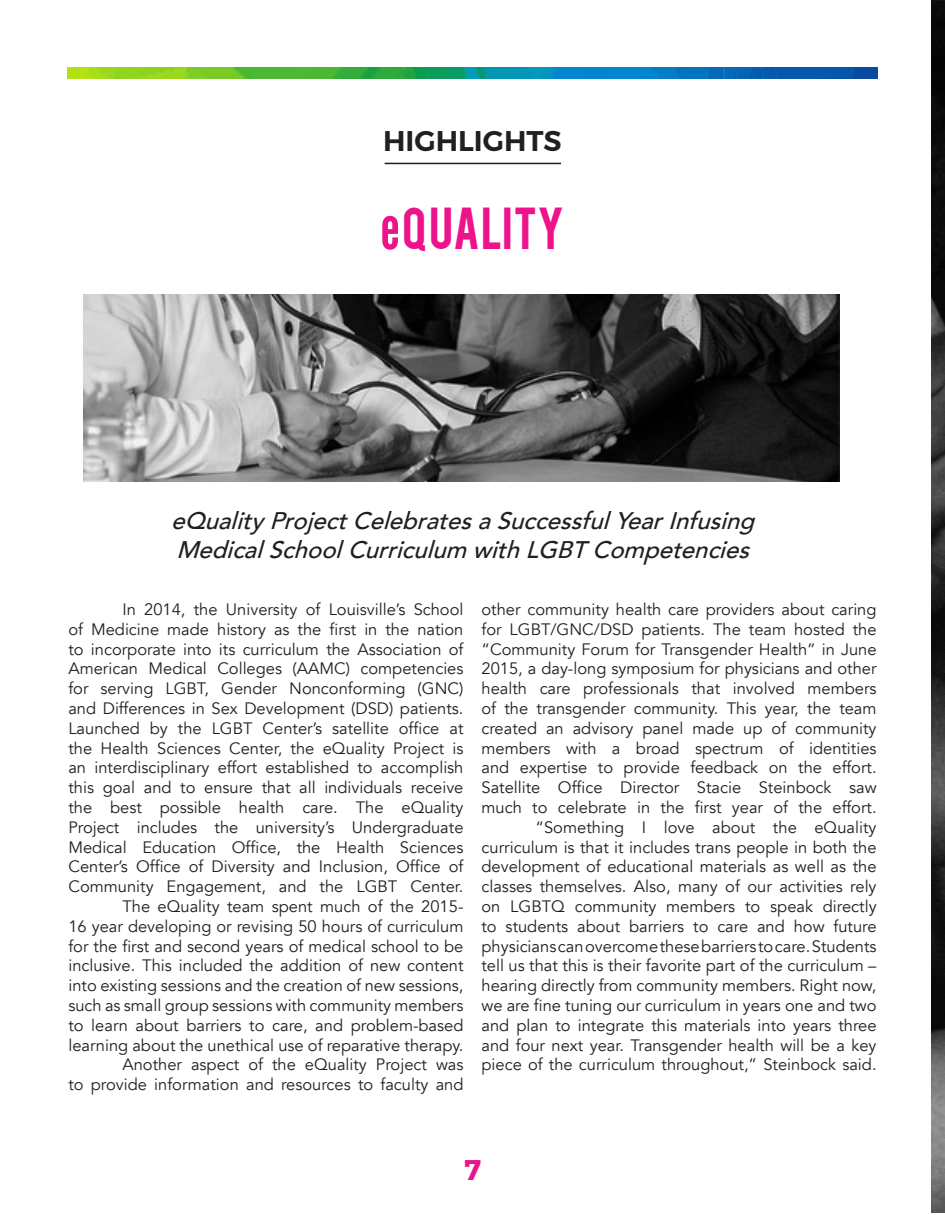
<style>
.page{position:relative;width:945px;height:1215px;background:#fff}
.page>*{position:absolute;margin:0;border:0;box-sizing:border-box;transform-origin:0 0}
.t1{font:46.5px "Bebas";letter-spacing:.01em;color:#ed138b}
.t2{font:600 28.5px "Montserrat";color:#231f20}
.t3{font:700 28.5px "Montserrat";color:#ed138b}
.t4{font:italic 500 24px/28.8px "Avenir";color:#231f20}
.t5{font:16.5px/19.8px "Avenir";color:#231f20;text-align:justify}
.s1{font-family:"League Gothic";font-size:60px}
</style>
<div class="page">
<img style="left:68px;top:68px;width:810px;height:10px">
<hr style="left:385px;top:163px;width:176px;height:1px;background:#231f20">
<img style="left:83px;top:295px;width:756px;height:186px">
<img style="left:932px;top:0;width:13px;height:1213px">
<p class="t2" style="left:383px;top:123px;width:180px">HIGHLIGHTS</p>
<p class="t1" style="left:380px;top:195px;width:186px"><span class="s1">e</span>Quality</p>
<p class="t4" style="left:171px;top:507px;width:588px">eQuality Project Celebrates a Successful Year Infusing<br>Medical School Curriculum with LGBT Competencies</p>
<p class="t5" style="left:68px;top:600px;width:397px;text-indent:54px">In 2014, the University of Louisville’s School of Medicine made history as the first in the nation to incorporate into its curriculum the Association of American Medical Colleges (AAMC) competencies for serving LGBT, Gender Nonconforming (GNC) and Differences in Sex Development (DSD) patients.<br>Launched by the LGBT Center’s satellite office at the Health Sciences Center, the eQuality Project is an interdisciplinary effort established to accomplish this goal and to ensure that all individuals receive the best possible health care. The eQuality Project includes the university’s Undergraduate Medical Education Office, the Health Sciences Center’s Office of Diversity and Inclusion, Office of Community Engagement, and the LGBT Center.</p>
<p class="t5" style="left:68px;top:897px;width:397px;text-indent:54px">The eQuality team spent much of the 2015- 16 year developing or revising 50 hours of curriculum for the first and second years of medical school to be inclusive. This included the addition of new content into existing sessions and the creation of new sessions, such as small group sessions with community members to learn about barriers to care, and problem-based learning about the unethical use of reparative therapy.</p>
<p class="t5" style="left:68px;top:1055px;width:397px;text-align:right">Another aspect of the eQuality Project was<br>to provide information and resources to faculty and</p>
<p class="t5" style="left:482px;top:600px;width:397px">other community health care providers about caring for LGBT/GNC/DSD patients. The team hosted the “Community Forum for Transgender Health” in June 2015, a day-long symposium for physicians and other health care professionals that involved members of the transgender community. This year, the team created an advisory panel made up of community members with a broad spectrum of identities and expertise to provide feedback on the effort.</p>
<p class="t5" style="left:482px;top:778px;width:397px">Satellite Office Director Stacie Steinbock saw much to celebrate in the first year of the effort.</p>
<p class="t5" style="left:482px;top:818px;width:397px;text-indent:54px">“Something I love about the eQuality curriculum is that it includes trans people in both the development of educational materials as well as the classes themselves. Also, many of our activities rely on LGBTQ community members to speak directly to students about barriers to care and how future physicians can overcome these barriers to care. Students tell us that this is their favorite part of the curriculum – hearing directly from community members. Right now, we are fine tuning our curriculum in years one and two and plan to integrate this materials into years three and four next year. Transgender health will be a key piece of the curriculum throughout,” Steinbock said.</p>
<p class="t3" style="left:464px;top:1152px;width:18px">7</p>
</div>
